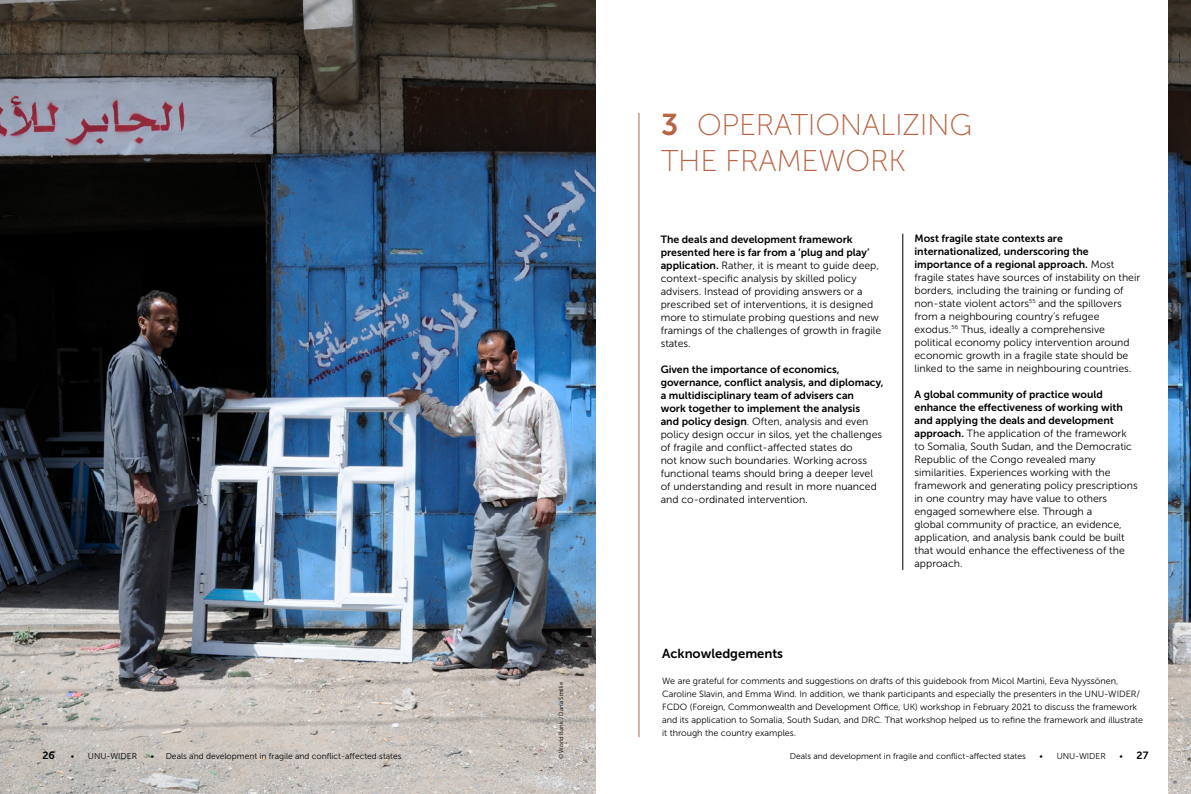
<style>
.page{position:relative;width:1191px;height:794px;background:#fff}
.page>*{position:absolute;margin:0;border:0;box-sizing:border-box;transform-origin:0 0}
.t1{font:30px/36px "Museo Sans 100";letter-spacing:-.01em;color:#b86445}
.t2{font:13px "Museo Sans 700";color:#000}
.t3{font:10.5px/13px "Museo Sans 300";color:#000}
.t4{font:10.5px/13px "Museo Sans 700";color:#000}
.t5{font:9px/13px "Museo Sans 300";color:#000}
.t6{font:8.5px "Museo Sans 300";color:#000}
.t7{font:6px "Museo Sans 300";color:#000}
.s1{font-family:"Museo Sans 700"}
.s2{font-family:"Museo Sans 300"}
.s3{font-family:"Museo Sans 300";font-size:8.5px}
</style>
<div class="page">
<img style="left:0;top:0;width:595px;height:794px">
<img style="left:1168px;top:0;width:23px;height:794px">
<hr style="left:638px;top:113px;width:1px;height:624px;background:#b86445">
<hr style="left:902px;top:234px;width:1px;height:336px;background:#000">
<p class="t4" style="left:43px;top:749px;width:14px">26</p>
<p class="t6" style="left:71px;top:752px;width:68px">• UNU-WIDER</p>
<p class="t6" style="left:151px;top:752px;width:252px">• Deals and development in fragile and conflict-affected states</p>
<p class="t7" style="left:558px;top:759px;width:79px;rotate:-90deg">© World Bank / Dana Smillie</p>
<h1 class="t1" style="left:661px;top:107px;width:312px"><span class="s1">3</span> OPERATIONALIZING<br>THE FRAMEWORK</h1>
<p class="t4" style="left:660px;top:233px;width:210px">The deals and development framework presented here is far from a ‘plug and play’</p>
<p class="t3" style="left:660px;top:259px;width:222px"><span class="s1">application.</span> Rather, it is meant to guide deep, context-specific analysis by skilled policy advisers. Instead of providing answers or a prescribed set of interventions, it is designed more to stimulate probing questions and new framings of the challenges of growth in fragile states.</p>
<p class="t4" style="left:660px;top:363px;width:224px">Given the importance of economics, governance, conflict analysis, and diplomacy, a multidisciplinary team of advisers can<br>work together to implement the analysis</p>
<p class="t3" style="left:660px;top:415px;width:223px"><span class="s1">and policy design</span>. Often, analysis and even policy design occur in silos, yet the challenges of fragile and conflict-affected states do<br>not know such boundaries. Working across functional teams should bring a deeper level of understanding and result in more nuanced and co-ordinated intervention.</p>
<p class="t4" style="left:914px;top:232px;width:201px">Most fragile state contexts are internationalized, underscoring the importance of a regional approach. <span class="s2">Most</span></p>
<p class="t3" style="left:914px;top:271px;width:227px">fragile states have sources of instability on their borders, including the training or funding of non-state violent actors<sup>55</sup> and the spillovers from a neighbouring country’s refugee exodus.<sup>56</sup> Thus, ideally a comprehensive political economy policy intervention around economic growth in a fragile state should be linked to the same in neighbouring countries.</p>
<p class="t4" style="left:914px;top:388px;width:210px">A global community of practice would enhance the effectiveness of working with and applying the deals and development</p>
<p class="t3" style="left:914px;top:427px;width:225px"><span class="s1">approach.</span> The application of the framework to Somalia, South Sudan, and the Democratic Republic of the Congo revealed many similarities. Experiences working with the framework and generating policy prescriptions in one country may have value to others engaged somewhere else. Through a<br>global community of practice, an evidence, application, and analysis bank could be built that would enhance the effectiveness of the approach.</p>
<p class="t2" style="left:662px;top:646px;width:123px">Acknowledgements</p>
<p class="t5" style="left:662px;top:675px;width:482px">We are grateful for comments and suggestions on drafts of this guidebook from Micol Martini, Eeva Nyyssönen, Caroline Slavin, and Emma Wind. In addition, we thank participants and especially the presenters in the UNU-WIDER/ FCDO (Foreign, Commonwealth and Development Office, UK) workshop in February 2021 to discuss the framework and its application to Somalia, South Sudan, and DRC. That workshop helped us to refine the framework and illustrate it through the country examples.</p>
<p class="t6" style="left:790px;top:752px;width:237px">Deals and development in fragile and conflict-affected states</p>
<p class="t6" style="left:1039px;top:752px;width:68px">• UNU-WIDER</p>
<p class="t4" style="left:1119px;top:749px;width:30px"><span class="s3">•</span> 27</p>
</div>
